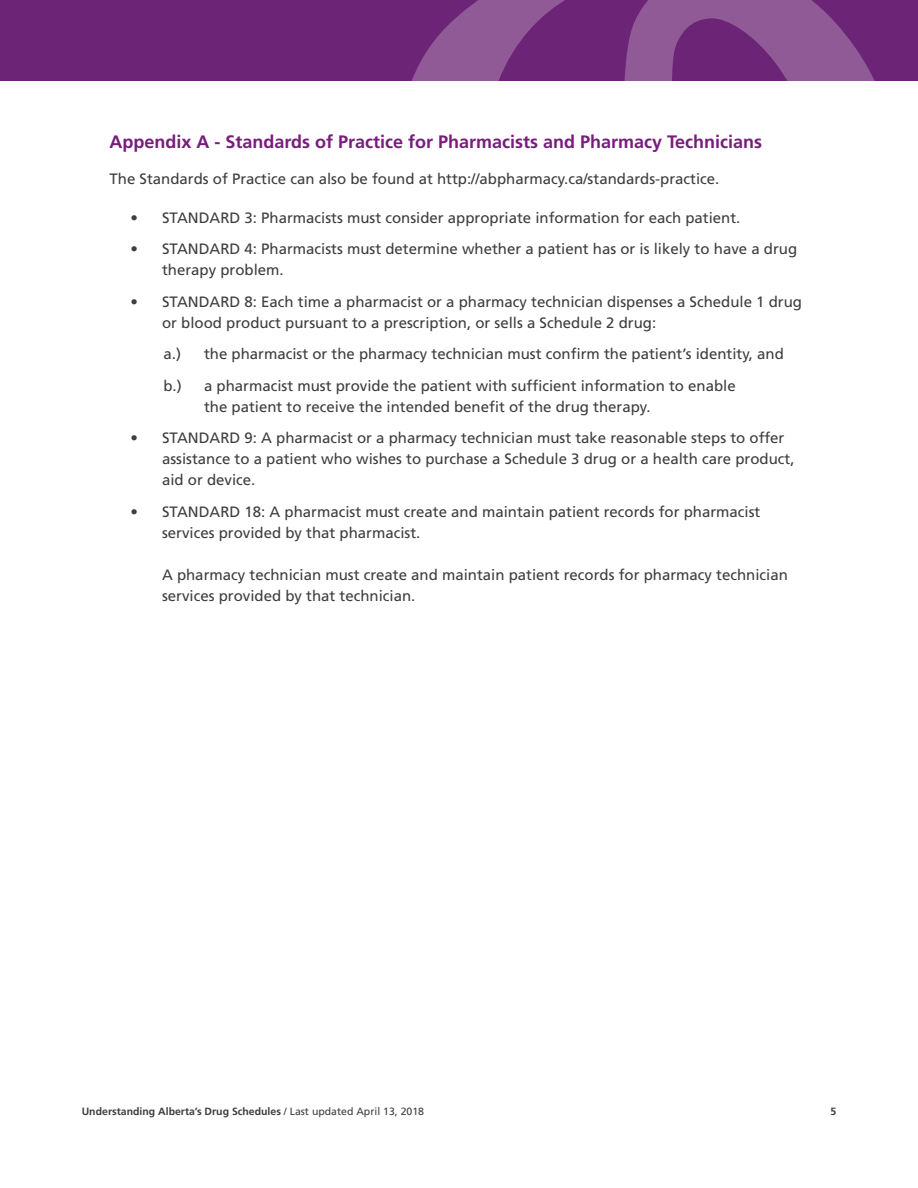
<style>
.page{position:relative;width:918px;height:1188px;background:#fff}
.page>*{position:absolute;margin:0;border:0;box-sizing:border-box;transform-origin:0 0}
.Subhead_1{font:700 18px "Frutiger";color:#781d7d}
.t1{font:15px/21px "Frutiger";color:#3e3e3f}
.t2{font:700 10.5px "Frutiger";color:#3e3e3f}
.s1{font-weight:400}
</style>
<div class="page">
<div style="left:0;top:0;width:918px;height:80px;background:#6c2476"></div>
<svg style="left:412px;top:0;width:462px;height:80px"></svg>
<p class="Subhead_1" style="left:110px;top:131px;width:654px">Appendix A - Standards of Practice for Pharmacists and Pharmacy Technicians</p>
<p class="t1" style="left:110px;top:168px;width:611px">The Standards of Practice can also be found at http://abpharmacy.ca/standards-practice.</p>
<p class="t1" style="left:130px;top:207px;width:611px">• STANDARD 3: Pharmacists must consider appropriate information for each patient.</p>
<p class="t1" style="left:162px;top:238px;width:637px;text-indent:-32px">• STANDARD 4: Pharmacists must determine whether a patient has or is likely to have a drug therapy problem.</p>
<p class="t1" style="left:162px;top:291px;width:642px;text-indent:-32px">• STANDARD 8: Each time a pharmacist or a pharmacy technician dispenses a Schedule 1 drug or blood product pursuant to a prescription, or sells a Schedule 2 drug:</p>
<p class="t1" style="left:164px;top:343px;width:19px">a.)</p>
<p class="t1" style="left:204px;top:343px;width:581px">the pharmacist or the pharmacy technician must confirm the patient’s identity, and</p>
<p class="t1" style="left:164px;top:375px;width:20px">b.)</p>
<p class="t1" style="left:204px;top:375px;width:533px">a pharmacist must provide the patient with sufficient information to enable the patient to receive the intended benefit of the drug therapy.</p>
<p class="t1" style="left:162px;top:427px;width:634px;text-indent:-32px">• STANDARD 9: A pharmacist or a pharmacy technician must take reasonable steps to offer assistance to a patient who wishes to purchase a Schedule 3 drug or a health care product, aid or device.</p>
<p class="t1" style="left:162px;top:501px;width:600px;text-indent:-32px">• STANDARD 18: A pharmacist must create and maintain patient records for pharmacist services provided by that pharmacist.</p>
<p class="t1" style="left:162px;top:564px;width:627px">A pharmacy technician must create and maintain patient records for pharmacy technician services provided by that technician.</p>
<p class="t2" style="left:82px;top:1105px;width:344px">Understanding Alberta’s Drug Schedules <span class="s1">/ Last updated April 13, 2018</span></p>
<p class="t2" style="left:830px;top:1105px;width:7px">5</p>
</div>
